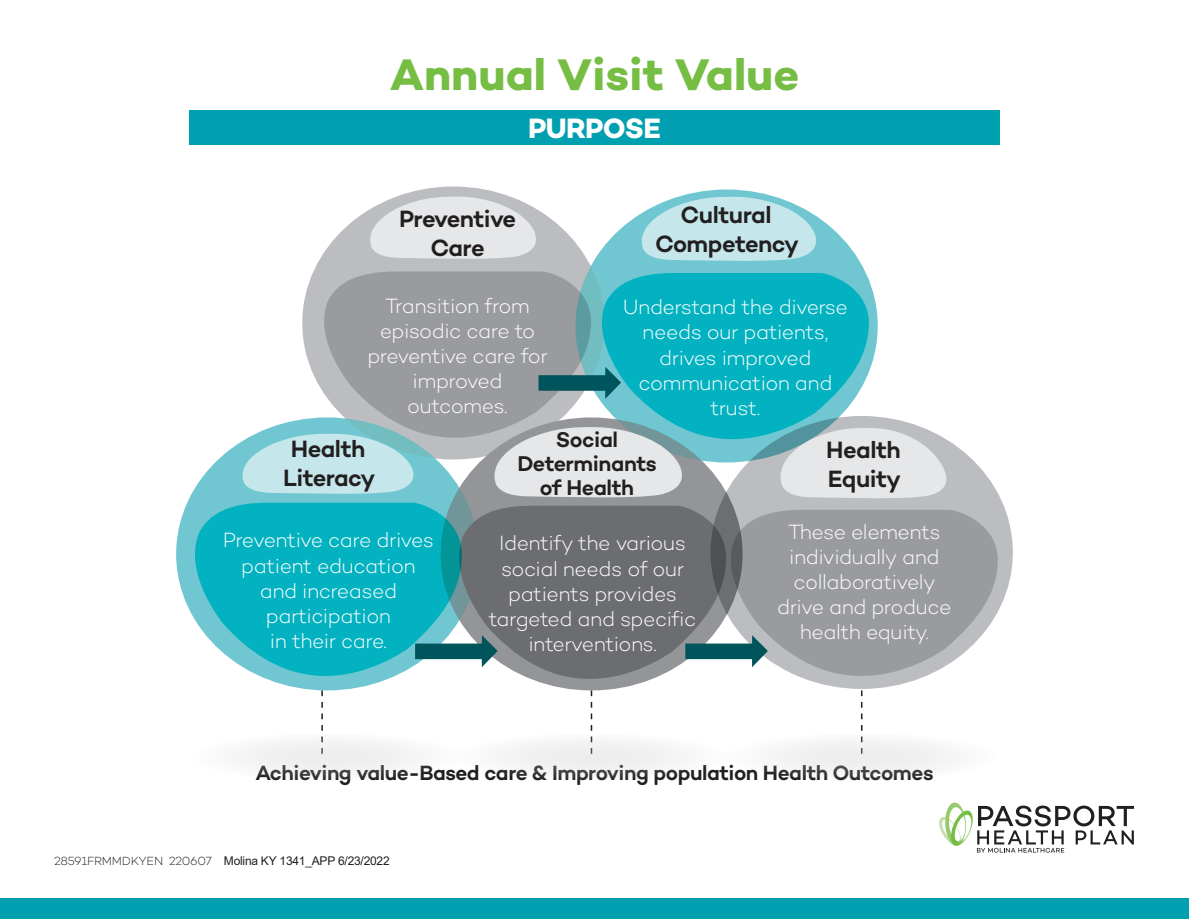
<style>
.page{position:relative;width:1189px;height:919px;background:#fff}
.page>*{position:absolute;margin:0;border:0;box-sizing:border-box;transform-origin:0 0}
.t1{font:700 45px "Campton";color:#75bd43}
.t2{font:700 28.5px "Campton";letter-spacing:-.02em;color:#fff}
.t3{font:600 24px/28.8px "Campton";letter-spacing:-.02em;color:#231f20;text-align:center}
.t4{font:600 21.75px/24px "Campton";letter-spacing:-.02em;color:#231f20;text-align:center}
.t5{font:300 21px/25.2px "Campton";letter-spacing:-.02em;color:#fff;text-align:center}
.t6{font:600 21px "Campton";letter-spacing:-.02em;color:#231f20}
.t7{font:12px "Arial";letter-spacing:-.02em;color:#221e1f}
.t8{font:300 12px "Campton";letter-spacing:-.02em;color:#231f20}
</style>
<div class="page">
<div style="left:0;top:897px;width:1188px;height:21px;background:#00a0b0"></div>
<div style="left:189px;top:110px;width:810px;height:34px;background:#00a0b0"></div>
<div style="left:440px;top:417px;width:302px;height:273px;background:#939598;border-radius:50%"></div>
<div style="left:302px;top:186px;width:302px;height:273px;background:#bcbdc0;border-radius:50%"></div>
<div style="left:575px;top:189px;width:302px;height:273px;background:#71c7d1;border-radius:50%"></div>
<svg style="left:590px;top:273px;width:278px;height:167px;background:#17b5c2"></svg>
<svg style="left:483px;top:426px;width:208px;height:72px"></svg>
<svg style="left:360px;top:196px;width:184px;height:63px"></svg>
<svg style="left:631px;top:196px;width:193px;height:65px"></svg>
<div style="left:176px;top:417px;width:302px;height:273px;background:#71c7d1;border-radius:50%"></div>
<svg style="left:233px;top:433px;width:189px;height:61px"></svg>
<svg style="left:182px;top:502px;width:279px;height:180px;fill:#03b2c0"></svg>
<svg style="left:311px;top:271px;width:279px;height:173px;fill:#9a9b9f"></svg>
<svg style="left:446px;top:505px;width:271px;height:180px;fill:#6c6d70"></svg>
<div style="left:710px;top:416px;width:302px;height:272px;background:#bcbdc0;border-radius:50%"></div>
<svg style="left:717px;top:509px;width:280px;height:173px;fill:#9a9b9f"></svg>
<svg style="left:770px;top:427px;width:186px;height:72px"></svg>
<svg style="left:538px;top:366px;width:83px;height:32px"></svg>
<svg style="left:685px;top:634px;width:82px;height:33px"></svg>
<svg style="left:415px;top:634px;width:82px;height:33px"></svg>
<svg style="left:321px;top:690px;width:2px;height:41px"></svg>
<svg style="left:590px;top:690px;width:2px;height:41px"></svg>
<svg style="left:861px;top:690px;width:1px;height:41px"></svg>
<div style="left:188px;top:732px;width:278px;height:48px;background:#f5f6f6;border-radius:50%"></div>
<div style="left:452px;top:732px;width:278px;height:48px;background:#f5f6f6;border-radius:50%"></div>
<div style="left:722px;top:732px;width:278px;height:48px;background:#f5f6f6;border-radius:50%"></div>
<svg style="left:939px;top:802px;width:194px;height:50px"></svg>
<h2 class="t1" style="left:389px;top:46px;width:411px">Annual Visit Value</h2>
<h3 class="t2" style="left:528px;top:110px;width:134px">PURPOSE</h3>
<h4 class="t3" style="left:399px;top:204px;width:119px">Preventive<br>Care</h4>
<p class="t5" style="left:367px;top:292px;width:182px">Transition from episodic care to preventive care for improved outcomes.</p>
<h4 class="t3" style="left:655px;top:199px;width:145px">Cultural<br>Competency</h4>
<p class="t5" style="left:622px;top:294px;width:226px">Understand the diverse needs our patients, drives improved communication and trust.</p>
<h4 class="t3" style="left:283px;top:433px;width:93px">Health<br>Literacy</h4>
<p class="t5" style="left:223px;top:527px;width:213px">Preventive care drives patient education and increased participation<br>in their care.</p>
<h4 class="t4" style="left:517px;top:427px;width:141px">Social<br>Determinants of Health</h4>
<p class="t5" style="left:489px;top:530px;width:209px">Identify the various social needs of our patients provides targeted and specific interventions.</p>
<h4 class="t3" style="left:825px;top:434px;width:76px;text-align:left">Health<br>Equity</h4>
<p class="t5" style="left:776px;top:518px;width:176px">These elements individually and collaboratively drive and produce health equity.</p>
<p class="t6" style="left:255px;top:759px;width:679px">Achieving value-Based care &amp; Improving population Health Outcomes</p>
<p class="t8" style="left:54px;top:853px;width:159px">28591FRMMDKYEN 220607</p>
<p class="t7" style="left:224px;top:852px;width:167px">Molina KY 1341_APP 6/23/2022</p>
</div>
